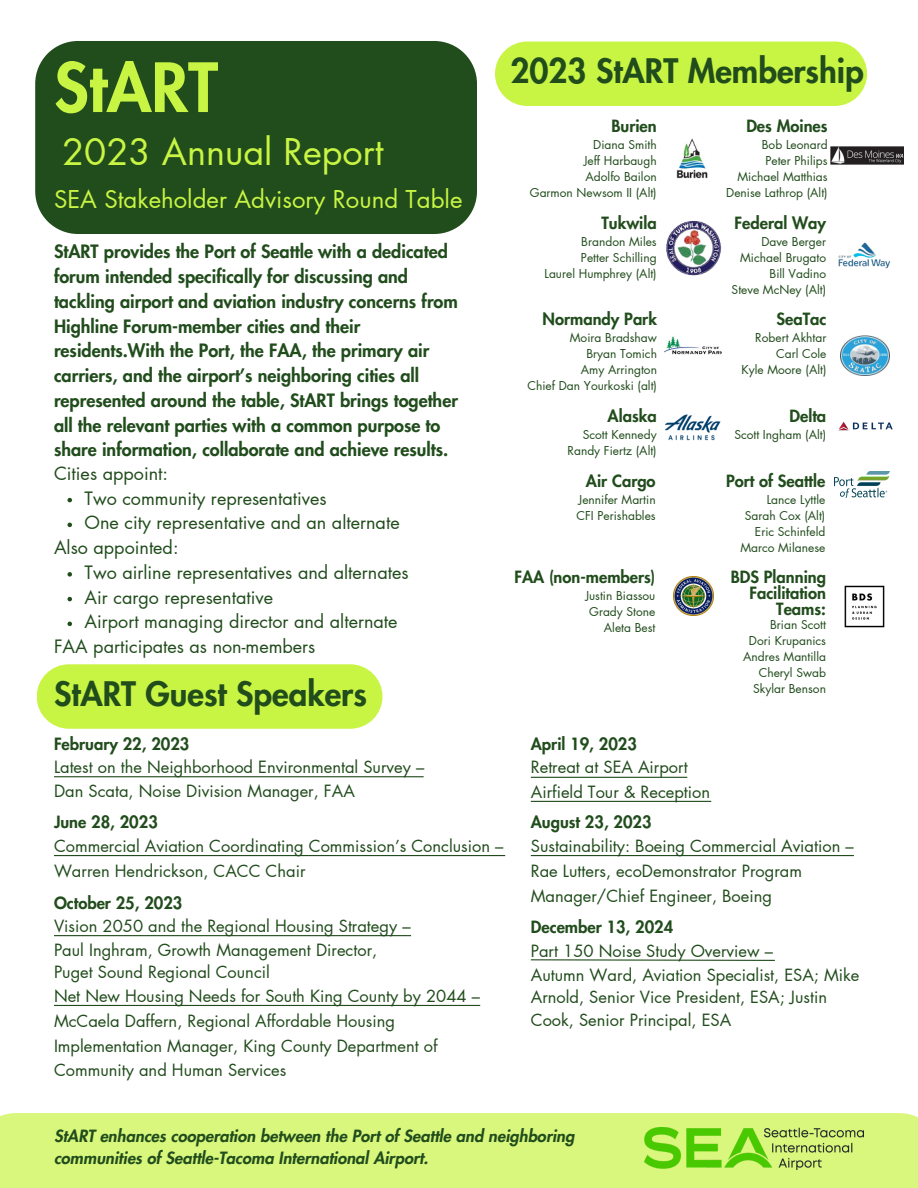
<style>
.page{position:relative;width:918px;height:1188px;background:#fff}
.page>*{position:absolute;margin:0;border:0;box-sizing:border-box;transform-origin:0 0}
.t1{font:800 66px "Futura LT Pro";color:#c8f444}
.t2{font:36px "Futura LT Pro";color:#c8f444}
.t3{font:800 33px "Futura LT Pro";color:#214c1c}
.t4{font:24px "Futura LT Pro";color:#c8f444}
.t5{font:800 18px/24.8px "Futura LT Pro";color:#214c1c}
.t6{font:18px "Futura LT Pro";color:#214c1c}
.t7{font:16.5px/24px "Futura LT Pro";color:#214c1c}
.t8{font:800 16.5px "Futura LT Pro";color:#214c1c}
.t9{font:italic 800 16.5px/22.5px "Futura LT Pro";color:#214c1c}
.t10{font:12px/16px "Futura LT Pro";color:#214c1c;text-align:right}
.s1{font-weight:800}
</style>
<div class="page">
<div style="left:35px;top:41px;width:442px;height:193px;background:#214c1c"></div>
<div style="left:495px;top:42px;width:372px;height:64px;background:#c8f444;border-radius:32px"></div>
<img style="left:676px;top:138px;width:32px;height:41px">
<img style="left:831px;top:146px;width:73px;height:18px">
<img style="left:666px;top:221px;width:56px;height:55px">
<img style="left:838px;top:242px;width:53px;height:27px">
<img style="left:665px;top:336px;width:57px;height:19px">
<img style="left:841px;top:336px;width:48px;height:39px">
<img style="left:666px;top:414px;width:55px;height:27px">
<img style="left:838px;top:422px;width:55px;height:9px">
<img style="left:834px;top:471px;width:55px;height:26px">
<div style="left:0;top:1113px;width:918px;height:75px;background:#d8f77c"></div>
<img style="left:645px;top:1128px;width:219px;height:41px">
<svg style="left:68px;top:498px;width:4px;height:4px"></svg>
<svg style="left:68px;top:523px;width:4px;height:4px"></svg>
<svg style="left:68px;top:572px;width:4px;height:5px"></svg>
<svg style="left:68px;top:597px;width:4px;height:4px"></svg>
<svg style="left:68px;top:622px;width:4px;height:4px"></svg>
<div style="left:37px;top:664px;width:346px;height:65px;background:#c8f444;border-radius:32px"></div>
<img style="left:844px;top:585px;width:41px;height:43px">
<img style="left:674px;top:576px;width:39px;height:39px">
<hr style="left:54px;top:776px;width:370px;height:1px;background:#214c1c">
<hr style="left:531px;top:777px;width:156px;height:1px;background:#214c1c">
<hr style="left:531px;top:801px;width:180px;height:1px;background:#214c1c">
<hr style="left:54px;top:855px;width:451px;height:1px;background:#214c1c">
<hr style="left:531px;top:855px;width:323px;height:1px;background:#214c1c">
<hr style="left:54px;top:1005px;width:426px;height:1px;background:#214c1c">
<hr style="left:54px;top:935px;width:357px;height:1px;background:#214c1c">
<svg style="left:530px;top:959px;width:245px;height:2px"></svg>
<p class="t3" style="left:510px;top:56px;width:355px">2023 StART Membership</p>
<p class="t1" style="left:54px;top:58px;width:165px">StART</p>
<p class="t2" style="left:62px;top:136px;width:323px">2023 Annual Report</p>
<p class="t4" style="left:54px;top:188px;width:410px">SEA Stakeholder Advisory Round Table</p>
<p class="t8" style="left:611px;top:118px;width:47px">Burien</p>
<p class="t10" style="left:593px;top:137px;width:65px">Diana Smith</p>
<p class="t10" style="left:584px;top:153px;width:75px">Jeff Harbaugh</p>
<p class="t10" style="left:586px;top:169px;width:73px">Adolfo Bailon</p>
<p class="t10" style="left:530px;top:185px;width:128px">Garmon Newsom II (Alt)</p>
<h1 class="t8" style="left:746px;top:118px;width:83px">Des Moines</h1>
<h3 class="t10" style="left:762px;top:137px;width:67px">Bob Leonard</h3>
<h2 class="t10" style="left:766px;top:153px;width:64px">Peter Philips</h2>
<p class="t10" style="left:738px;top:169px;width:92px">Michael Matthias</p>
<p class="t10" style="left:726px;top:185px;width:103px">Denise Lathrop (Alt)</p>
<p class="t8" style="left:601px;top:215px;width:57px">Tukwila</p>
<p class="t10" style="left:581px;top:234px;width:77px">Brandon Miles</p>
<p class="t10" style="left:581px;top:250px;width:77px">Petter Schilling</p>
<p class="t10" style="left:545px;top:266px;width:114px">Laurel Humphrey (Alt)</p>
<p class="t8" style="left:543px;top:311px;width:116px">Normandy Park</p>
<p class="t10" style="left:570px;top:330px;width:89px">Moira Bradshaw</p>
<h5 class="t10" style="left:586px;top:346px;width:72px">Bryan Tomich</h5>
<p class="t10" style="left:581px;top:362px;width:78px">Amy Arrington</p>
<p class="t10" style="left:528px;top:378px;width:131px">Chief Dan Yourkoski (alt)</p>
<p class="t8" style="left:735px;top:215px;width:93px">Federal Way</p>
<p class="t10" style="left:761px;top:234px;width:66px">Dave Berger</p>
<p class="t10" style="left:740px;top:250px;width:88px">Michael Brugato</p>
<h4 class="t10" style="left:770px;top:266px;width:58px">Bill Vadino</h4>
<p class="t10" style="left:732px;top:282px;width:96px">Steve McNey (Alt)</p>
<h2 class="t5" style="left:54px;top:240px;width:405px">StART provides the Port of Seattle with a dedicated forum intended specifically for discussing and tackling airport and aviation industry concerns from Highline Forum-member cities and their residents.With the Port, the FAA, the primary air carriers, and the airport’s neighboring cities all represented around the table, StART brings together all the relevant parties with a common purpose to share information, collaborate and achieve results.</h2>
<p class="t8" style="left:777px;top:311px;width:51px">SeaTac</p>
<p class="t10" style="left:755px;top:330px;width:73px">Robert Akhtar</p>
<p class="t10" style="left:776px;top:346px;width:52px">Carl Cole</p>
<p class="t10" style="left:741px;top:362px;width:87px">Kyle Moore (Alt)</p>
<p class="t8" style="left:789px;top:408px;width:38px">Delta</p>
<p class="t10" style="left:734px;top:427px;width:93px">Scott Ingham (Alt)</p>
<p class="t8" style="left:608px;top:408px;width:51px">Alaska</p>
<p class="t10" style="left:583px;top:427px;width:75px">Scott Kennedy</p>
<p class="t10" style="left:568px;top:443px;width:91px">Randy Fiertz (Alt)</p>
<p class="t8" style="left:586px;top:473px;width:71px">Air Cargo</p>
<p class="t10" style="left:579px;top:492px;width:79px">Jennifer Martin</p>
<p class="t10" style="left:577px;top:508px;width:81px">CFI Perishables</p>
<p class="t6" style="left:54px;top:465px;width:116px">Cities appoint:</p>
<p class="t6" style="left:85px;top:490px;width:244px">Two community representatives</p>
<h6 class="t6" style="left:85px;top:515px;width:317px">One city representative and an alternate</h6>
<p class="t6" style="left:54px;top:539px;width:126px">Also appointed:</p>
<p class="t6" style="left:85px;top:564px;width:326px">Two airline representatives and alternates</p>
<p class="t6" style="left:85px;top:589px;width:190px">Air cargo representative</p>
<h6 class="t6" style="left:85px;top:614px;width:315px">Airport managing director and alternate</h6>
<p class="t6" style="left:54px;top:638px;width:263px">FAA participates as non-members</p>
<p class="t8" style="left:726px;top:473px;width:101px">Port of Seattle</p>
<p class="t10" style="left:740px;top:492px;width:86px">Lance Lyttle<br>Sarah Cox (Alt)<br>Eric Schinfeld<br>Marco Milanese</p>
<p class="t8" style="left:731px;top:569px;width:97px">BDS Planning</p>
<h6 class="t8" style="left:749px;top:585px;width:78px">Facilitation</h6>
<p class="t8" style="left:776px;top:601px;width:51px">Teams:</p>
<h6 class="t10" style="left:770px;top:617px;width:57px">Brian Scott</h6>
<p class="t10" style="left:749px;top:633px;width:79px">Dori Krupanics</p>
<p class="t10" style="left:743px;top:649px;width:84px">Andres Mantilla</p>
<p class="t10" style="left:759px;top:665px;width:69px">Cheryl Swab</p>
<p class="t10" style="left:753px;top:681px;width:74px">Skylar Benson</p>
<p class="t8" style="left:514px;top:570px;width:142px">FAA (non-members)</p>
<p class="t10" style="left:585px;top:588px;width:72px">Justin Biassou<br>Grady Stone<br>Aleta Best</p>
<h6 class="t3" style="left:54px;top:679px;width:314px">StART Guest Speakers</h6>
<h6 class="t7" style="left:54px;top:732px;width:372px"><span class="s1">February 22, 2023<br></span>Latest on the Neighborhood Environmental Survey –<br>Dan Scata, Noise Division Manager, FAA</h6>
<h6 class="t7" style="left:531px;top:732px;width:181px"><span class="s1">April 19, 2023<br></span>Retreat at SEA Airport<br>Airfield Tour &amp; Reception</h6>
<h6 class="t7" style="left:54px;top:811px;width:451px"><span class="s1">June 28, 2023<br></span>Commercial Aviation Coordinating Commission’s Conclusion –<br>Warren Hendrickson, CACC Chair</h6>
<h6 class="t7" style="left:531px;top:811px;width:324px"><span class="s1">August 23, 2023<br></span>Sustainability: Boeing Commercial Aviation – Rae Lutters, ecoDemonstrator Program Manager/Chief Engineer, Boeing</h6>
<h5 class="t7" style="left:54px;top:891px;width:428px"><span class="s1">October 25, 2023<br></span>Vision 2050 and the Regional Housing Strategy –<br>Paul Inghram, Growth Management Director,<br>Puget Sound Regional Council<br>Net New Housing Needs for South King County by 2044 – McCaela Daffern, Regional Affordable Housing Implementation Manager, King County Department of Community and Human Services</h5>
<p class="t7" style="left:531px;top:917px;width:330px;line-height:23.1px"><span class="s1">December 13, 2024<br></span>Part 150 Noise Study Overview –<br>Autumn Ward, Aviation Specialist, ESA; Mike Arnold, Senior Vice President, ESA; Justin Cook, Senior Principal, ESA</p>
<h6 class="t9" style="left:54px;top:1125px;width:522px">StART enhances cooperation between the Port of Seattle and neighboring communities of Seattle-Tacoma International Airport.</h6>
</div>
